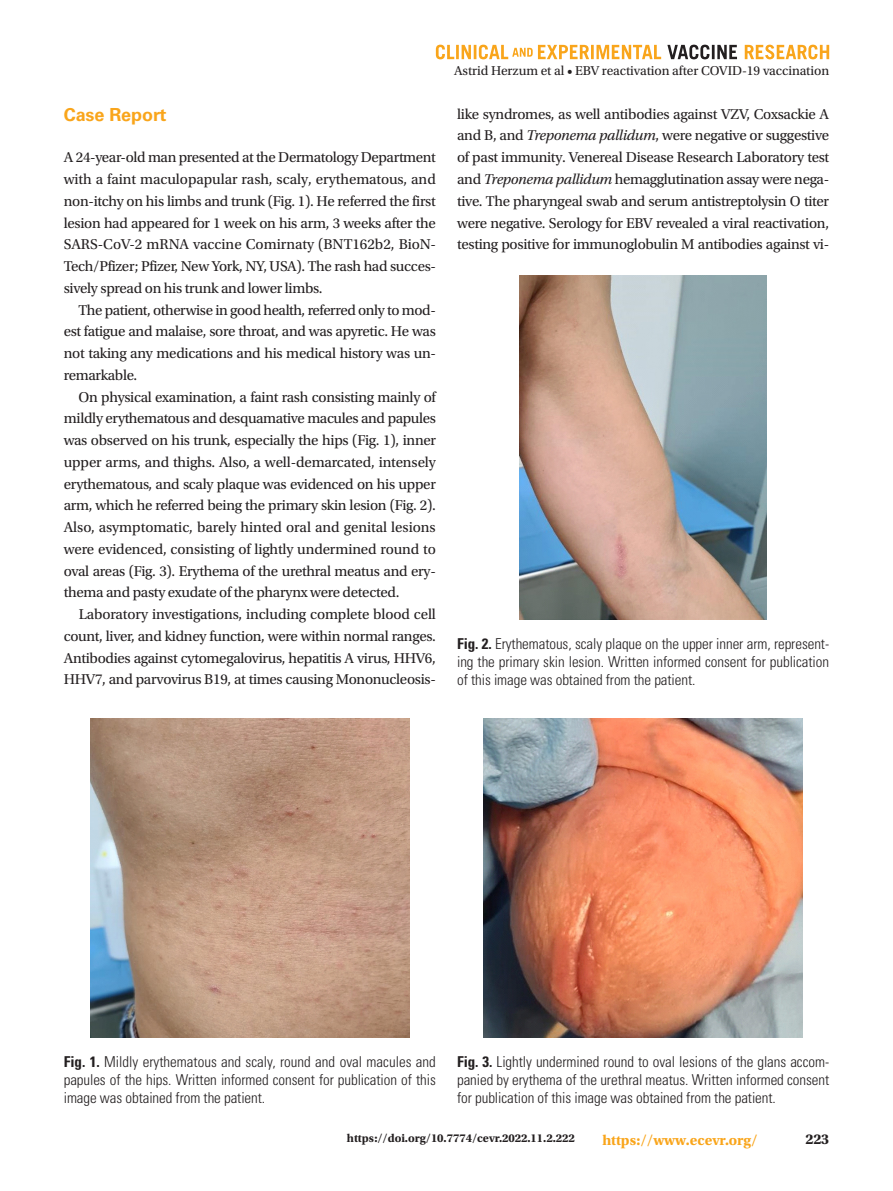
<style>
.page{position:relative;width:893px;height:1191px;background:#fff}
.page>*{position:absolute;margin:0;border:0;box-sizing:border-box;transform-origin:0 0}
.CVER_대제목{font:700 18px "Univers LT Std";letter-spacing:-.005em;color:#f9a51b}
.CVER_본문{font:15px/21.8px "Utopia Std";letter-spacing:-.02em;color:#231f20;text-align:justify}
.CVER_표그림캡션{font:300 condensed 15px/18px "Univers LT Std";letter-spacing:-.005em;color:#231f20;text-align:justify}
.t1{font:700 15px "Utopia Std";letter-spacing:-.005em;color:#f9a51b}
.t2{font:700 15px "Utopia Std";color:#231f20}
.CVER_하시라{font:13.5px "Utopia Std";letter-spacing:-.005em;color:#231f20}
.t3{font:700 12px "Utopia Std";letter-spacing:-.005em;color:#231f20}
.s1{font-style:italic}
.s2{font-weight:700}
</style>
<div class="page">
<svg style="left:745px;top:45px;width:84px;height:14px"></svg>
<svg style="left:667px;top:45px;width:70px;height:14px"></svg>
<svg style="left:436px;top:45px;width:225px;height:14px"></svg>
<img style="left:90px;top:719px;width:319px;height:319px">
<img style="left:520px;top:275px;width:247px;height:344px">
<img style="left:484px;top:719px;width:319px;height:319px">
<p class="CVER_대제목" style="left:64px;top:104px;width:104px">Case Report</p>
<p class="CVER_본문" style="left:64px;top:147px;width:374px">A 24-year-old man presented at the Dermatology Department with a faint maculopapular rash, scaly, erythematous, and non-itchy on his limbs and trunk (Fig. 1). He referred the first lesion had appeared for 1 week on his arm, 3 weeks after the SARS-CoV-2 mRNA vaccine Comirnaty (BNT162b2, BioN-Tech/Pfizer; Pfizer, New York, NY, USA). The rash had succes&shy;sively spread on his trunk and lower limbs.</p>
<p class="CVER_본문" style="left:64px;top:299px;width:374px;text-indent:15px">The patient, otherwise in good health, referred only to mod&shy;est fatigue and malaise, sore throat, and was apyretic. He was not taking any medications and his medical history was un&shy;remarkable.</p>
<p class="CVER_본문" style="left:64px;top:386px;width:374px;text-indent:15px">On physical examination, a faint rash consisting mainly of mildly erythematous and desquamative macules and papules was observed on his trunk, especially the hips (Fig. 1), inner upper arms, and thighs. Also, a well-demarcated, intensely erythematous, and scaly plaque was evidenced on his upper arm, which he referred being the primary skin lesion (Fig. 2).<br>Also, asymptomatic, barely hinted oral and genital lesions were evidenced, consisting of lightly undermined round to oval areas (Fig. 3). Erythema of the urethral meatus and ery&shy;thema and pasty exudate of the pharynx were detected.</p>
<p class="CVER_본문" style="left:64px;top:603px;width:374px;text-indent:15px">Laboratory investigations, including complete blood cell count, liver, and kidney function, were within normal ranges.<br>Antibodies against cytomegalovirus, hepatitis A virus, HHV6, HHV7, and parvovirus B19, at times causing Mononucleosis-</p>
<p class="CVER_하시라" style="left:454px;top:63px;width:377px">Astrid Herzum et al • EBV reactivation after COVID-19 vaccination</p>
<p class="CVER_본문" style="left:457px;top:103px;width:374px">like syndromes, as well antibodies against VZV, Coxsackie A and B, and <span class="s1">Treponema pallidum</span>, were negative or suggestive of past immunity. Venereal Disease Research Laboratory test and <span class="s1">Treponema pallidum</span> hemagglutination assay were nega&shy;tive. The pharyngeal swab and serum antistreptolysin O titer were negative. Serology for EBV revealed a viral reactivation, testing positive for immunoglobulin M antibodies against vi-</p>
<p class="CVER_표그림캡션" style="left:457px;top:635px;width:374px"><span class="s2">Fig. 2.</span> Erythematous, scaly plaque on the upper inner arm, represent&shy;ing the primary skin lesion. Written informed consent for publication of this image was obtained from the patient.</p>
<p class="CVER_표그림캡션" style="left:64px;top:1053px;width:374px"><span class="s2">Fig. 1.</span> Mildly erythematous and scaly, round and oval macules and papules of the hips. Written informed consent for publication of this image was obtained from the patient.</p>
<p class="CVER_표그림캡션" style="left:457px;top:1053px;width:374px"><span class="s2">Fig. 3.</span> Lightly undermined round to oval lesions of the glans accom&shy;panied by erythema of the urethral meatus. Written informed consent for publication of this image was obtained from the patient.</p>
<p class="t3" style="left:347px;top:1131px;width:229px">https://doi.org/10.7774/cevr.2022.11.2.222</p>
<p class="t1" style="left:602px;top:1131px;width:157px">https://www.ecevr.org/</p>
<p class="t2" style="left:805px;top:1130px;width:25px">223</p>
</div>
